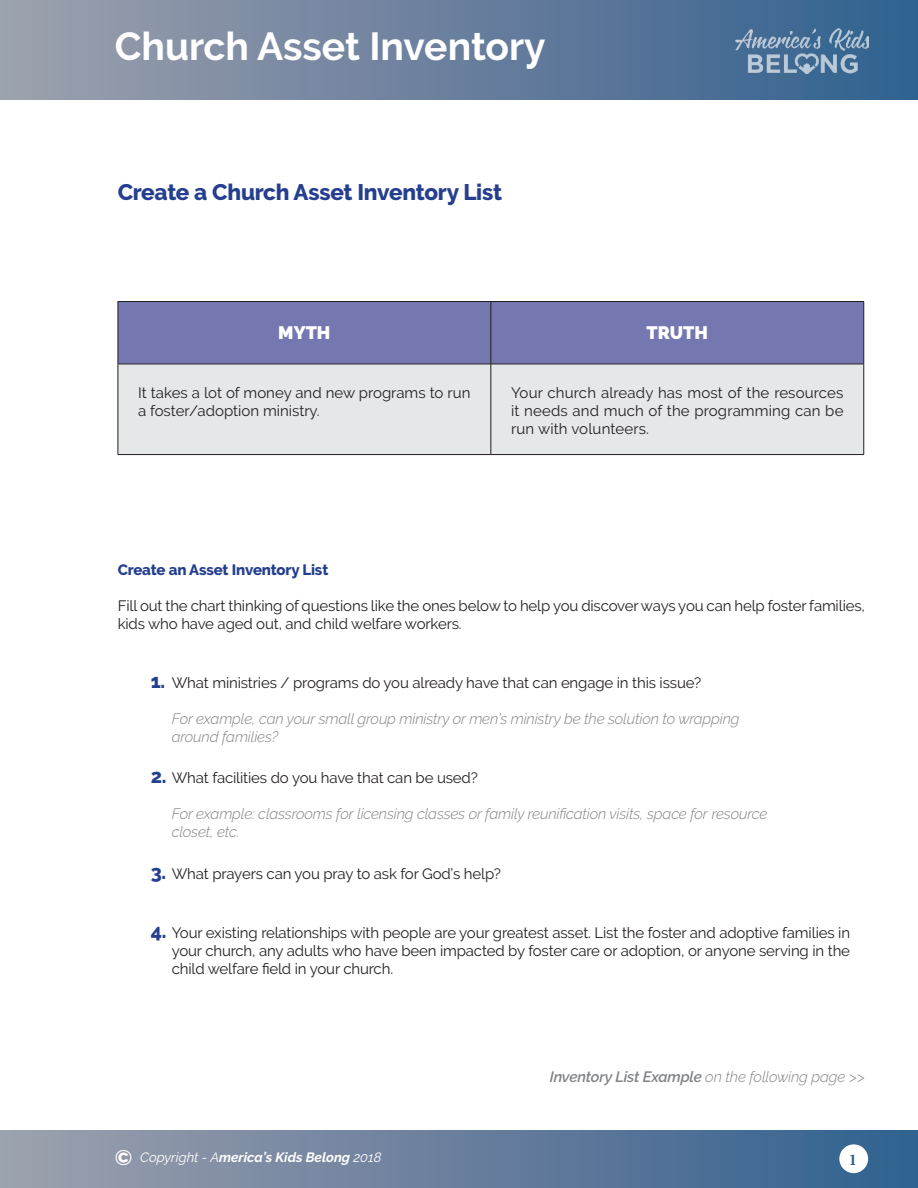
<style>
.page{position:relative;width:918px;height:1188px;background:#fff}
.page>*{position:absolute;margin:0;border:0;box-sizing:border-box;transform-origin:0 0}
.t1{font:700 39px "Raleway";color:#fff}
.t2{font:800 22.5px "Raleway";letter-spacing:-.01em;color:#253f8e}
.t3{font:900 18px "Raleway";color:#fff}
.t4{font:700 16.5px "Minion Pro";color:#2e628f}
.t5{font:15px/18px "Raleway";letter-spacing:-.01em;color:#231f20}
.t6{font:italic 300 15px/18px "Raleway";letter-spacing:-.01em;color:#808285}
.t7{font:italic 600 15px "Raleway";letter-spacing:-.01em;color:#808285}
.t8{font:800 15px "Raleway";letter-spacing:-.01em;color:#253f8e}
.t9{font:italic 700 13.5px "Raleway";color:#fff}
.s1{font-weight:800;font-size:19.5px;color:#253f8e}
.s2{font-weight:300}
.s3{font-style:normal;font-size:21px}
.s4{font-weight:400}
</style>
<div class="page">
<div style="left:0;top:0;width:918px;height:100px;background:linear-gradient(to right,#9ea0ad,#32608f)"></div>
<div style="left:0;top:1131px;width:918px;height:57px;background:linear-gradient(to right,#9ea0ad,#32608f)"></div>
<div style="left:839px;top:1144px;width:29px;height:29px;background:#fff;border-radius:50%"></div>
<img style="left:736px;top:29px;width:132px;height:44px">
<div style="left:119px;top:302px;width:745px;height:62px;background:#7477b0"></div>
<div style="left:119px;top:365px;width:745px;height:89px;background:#e6e7e9"></div>
<hr style="left:118px;top:301px;width:373px;height:1px;background:#231f20">
<hr style="left:118px;top:302px;width:1px;height:62px;background:#231f20">
<hr style="left:118px;top:364px;width:373px;height:1px;background:#231f20">
<hr style="left:118px;top:364px;width:1px;height:90px;background:#231f20">
<hr style="left:118px;top:454px;width:373px;height:1px;background:#231f20">
<hr style="left:491px;top:301px;width:373px;height:1px;background:#231f20">
<hr style="left:491px;top:302px;width:1px;height:62px;background:#231f20">
<hr style="left:864px;top:302px;width:1px;height:62px;background:#231f20">
<hr style="left:491px;top:364px;width:373px;height:1px;background:#231f20">
<hr style="left:491px;top:364px;width:1px;height:90px;background:#231f20">
<hr style="left:864px;top:364px;width:1px;height:90px;background:#231f20">
<hr style="left:491px;top:454px;width:373px;height:1px;background:#231f20">
<p class="t1" style="left:115px;top:24px;width:432px">Church Asset Inventory</p>
<p class="t2" style="left:118px;top:180px;width:386px">Create a Church Asset Inventory List</p>
<p class="t3" style="left:278px;top:322px;width:54px">MYTH</p>
<p class="t3" style="left:647px;top:322px;width:63px">TRUTH</p>
<p class="t5" style="left:138px;top:384px;width:334px">It takes a lot of money and new programs to run a foster/adoption ministry.</p>
<p class="t5" style="left:511px;top:384px;width:334px;text-align:justify">Your church already has most of the resources it needs and much of the programming can be run with volunteers.</p>
<p class="t8" style="left:118px;top:561px;width:212px">Create an Asset Inventory List</p>
<p class="t5" style="left:118px;top:596px;width:749px">Fill out the chart thinking of questions like the ones below to help you discover ways you can help foster families, kids who have aged out, and child welfare workers.</p>
<p class="t5" style="left:151px;top:674px;width:552px"><span class="s1">1.</span> What ministries / programs do you already have that can engage in this issue?</p>
<p class="t6" style="left:172px;top:710px;width:569px">For example, can your small group ministry or men’s ministry be the solution to wrapping</p>
<p class="t6" style="left:172px;top:728px;width:108px">around families?</p>
<p class="t5" style="left:151px;top:769px;width:329px"><span class="s1">2.</span> What facilities do you have that can be used?</p>
<p class="t6" style="left:172px;top:805px;width:597px">For example: classrooms for licensing classes or family reunification visits, space for resource closet, etc.</p>
<p class="t5" style="left:151px;top:864px;width:352px"><span class="s1">3.</span> What prayers can you pray to ask for God’s help?</p>
<p class="t5" style="left:172px;top:924px;width:680px;text-align:justify;text-indent:-21px"><span class="s1">4.</span> Your existing relationships with people are your greatest asset. List the foster and adoptive families in your church, any adults who have been impacted by foster care or adoption, or anyone serving in the child welfare field in your church.</p>
<p class="t7" style="left:550px;top:1068px;width:317px">Inventory List Example <span class="s2">on the following page &gt;&gt;</span></p>
<p class="t9" style="left:115px;top:1150px;width:268px"><span class="s3">©</span> <span class="s4">Copyright - A</span>merica’s Kids Belong <span class="s4">2018</span></p>
<p class="t4" style="left:849px;top:1148px;width:10px">1</p>
</div>
